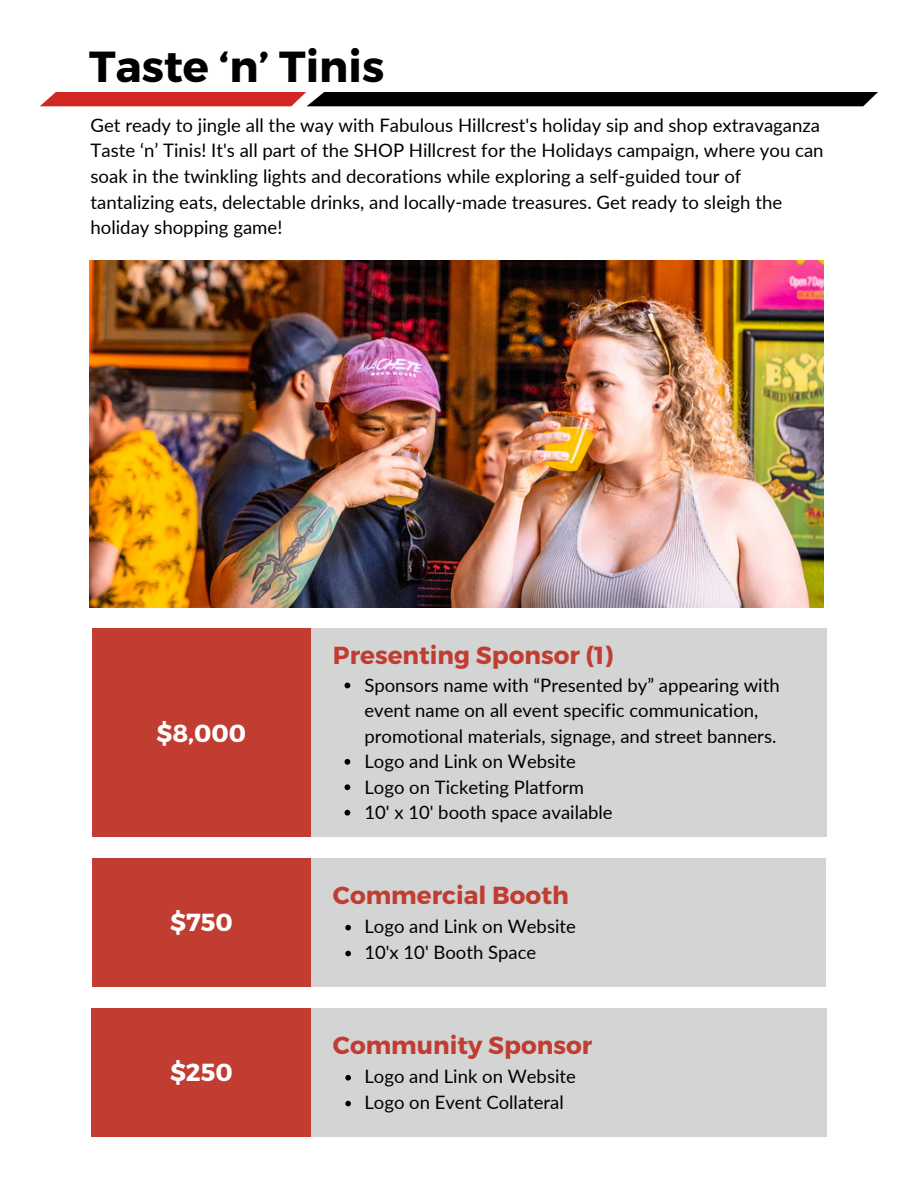
<style>
.page{position:relative;width:918px;height:1188px;background:#fff}
.page>*{position:absolute;margin:0;border:0;box-sizing:border-box;transform-origin:0 0}
.t1{font:700 43.35px "Montserrat";color:#000}
.t2{font:700 24.6px "Montserrat";color:#c13d32}
.t3{font:700 24.6px "Montserrat";color:#fff}
.t4{font:18.6px/25.5px "Lato";color:#000}
.t5{font:18.45px/25.5px "Lato";color:#000}
</style>
<div class="page">
<img style="left:89px;top:261px;width:735px;height:346px">
<div style="left:92px;top:629px;width:219px;height:208px;background:#c13d32"></div>
<div style="left:311px;top:629px;width:515px;height:208px;background:#d3d5d5"></div>
<svg style="left:345px;top:683px;width:5px;height:5px"></svg>
<svg style="left:345px;top:759px;width:5px;height:6px"></svg>
<svg style="left:345px;top:784px;width:5px;height:6px"></svg>
<svg style="left:345px;top:810px;width:5px;height:6px"></svg>
<div style="left:92px;top:858px;width:219px;height:129px;background:#c13d32"></div>
<div style="left:311px;top:858px;width:515px;height:129px;background:#d3d5d5"></div>
<svg style="left:345px;top:925px;width:6px;height:5px"></svg>
<svg style="left:345px;top:951px;width:6px;height:5px"></svg>
<div style="left:92px;top:1008px;width:219px;height:129px;background:#c13d32"></div>
<div style="left:311px;top:1008px;width:515px;height:129px;background:#d3d5d5"></div>
<svg style="left:345px;top:1075px;width:6px;height:6px"></svg>
<svg style="left:345px;top:1101px;width:6px;height:5px"></svg>
<svg style="left:40px;top:92px;width:838px;height:14px;background:#481514"></svg>
<p class="t1" style="left:89px;top:39px;width:296px">Taste ‘n’ Tinis</p>
<p class="t4" style="left:91px;top:112px;width:735px">Get ready to jingle all the way with Fabulous Hillcrest's holiday sip and shop extravaganza Taste ‘n’ Tinis! It's all part of the SHOP Hillcrest for the Holidays campaign, where you can soak in the twinkling lights and decorations while exploring a self-guided tour of tantalizing eats, delectable drinks, and locally-made treasures. Get ready to sleigh the holiday shopping game!</p>
<p class="t3" style="left:157px;top:717px;width:91px">$8,000</p>
<h2 class="t3" style="left:170px;top:907px;width:64px">$750</h2>
<h2 class="t3" style="left:170px;top:1057px;width:64px">$250</h2>
<h1 class="t2" style="left:333px;top:639px;width:282px">Presenting Sponsor (1)</h1>
<p class="t5" style="left:364px;top:672px;width:417px">Sponsors name with “Presented by” appearing with event name on all event specific communication, promotional materials, signage, and street banners.</p>
<h2 class="t5" style="left:364px;top:748px;width:213px">Logo and Link on Website</h2>
<h2 class="t5" style="left:364px;top:774px;width:221px">Logo on Ticketing Platform</h2>
<p class="t5" style="left:364px;top:799px;width:250px">10' x 10' booth space available</p>
<h2 class="t2" style="left:333px;top:879px;width:237px">Commercial Booth</h2>
<p class="t5" style="left:364px;top:913px;width:213px">Logo and Link on Website</p>
<p class="t5" style="left:364px;top:939px;width:173px">10'x 10' Booth Space</p>
<h2 class="t2" style="left:333px;top:1029px;width:261px">Community Sponsor</h2>
<p class="t5" style="left:364px;top:1063px;width:213px">Logo and Link on Website</p>
<p class="t5" style="left:364px;top:1089px;width:201px">Logo on Event Collateral</p>
</div>
